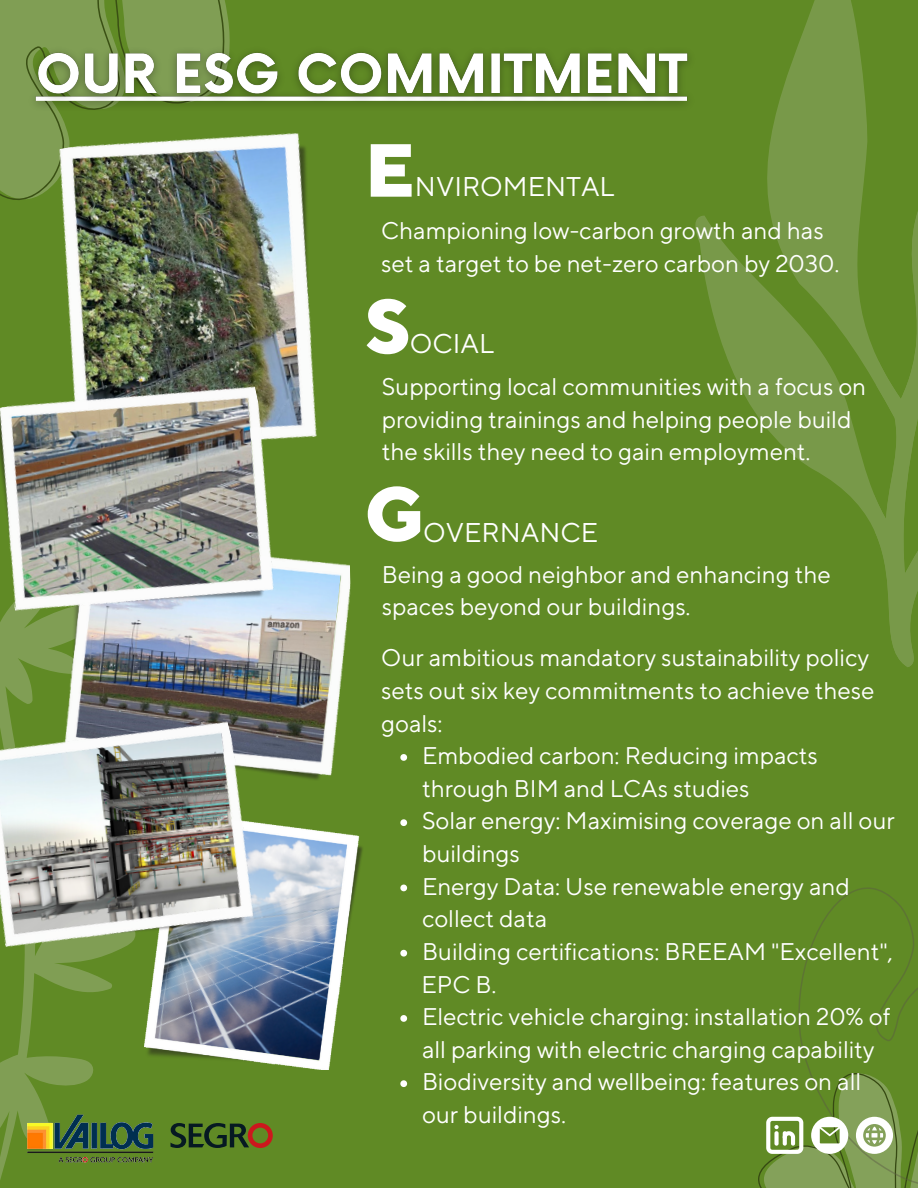
<style>
.page{position:relative;width:918px;height:1188px;background:#608a25}
.page>*{position:absolute;margin:0;border:0;box-sizing:border-box;transform-origin:0 0}
.t1{font:800 75px "TT Norms Pro";color:#fff}
.t2{font:27px "TT Norms Pro";color:#fff}
.t3{font:24px/32.7px "TT Norms Pro";color:#fff}
</style>
<div class="page">
<svg style="left:695px;top:0;width:179px;height:529px"></svg>
<svg style="left:874px;top:212px;width:44px;height:455px"></svg>
<svg style="left:0;top:649px;width:112px;height:531px"></svg>
<svg style="left:0;top:0;width:225px;height:200px;background:#7d9b50"></svg>
<svg style="left:400px;top:754px;width:7px;height:7px"></svg>
<svg style="left:400px;top:819px;width:7px;height:7px"></svg>
<svg style="left:400px;top:885px;width:7px;height:6px"></svg>
<svg style="left:400px;top:950px;width:7px;height:7px"></svg>
<svg style="left:400px;top:1015px;width:7px;height:7px"></svg>
<svg style="left:400px;top:1080px;width:7px;height:7px"></svg>
<img style="left:22px;top:103px;width:295px;height:335px">
<img style="left:144px;top:825px;width:219px;height:245px">
<img style="left:58px;top:559px;width:293px;height:221px">
<img style="left:0;top:355px;width:298px;height:294px">
<img style="left:0;top:692px;width:278px;height:292px">
<img style="left:23px;top:34px;width:679px;height:92px">
<img style="left:19px;top:1094px;width:152px;height:86px">
<svg style="left:758px;top:887px;width:160px;height:301px"></svg>
<svg style="left:171px;top:1123px;width:102px;height:25px"></svg>
<p class="t1" style="left:365px;top:125px;width:51px">E</p>
<p class="t2" style="left:415px;top:171px;width:201px">NVIROMENTAL</p>
<p class="t3" style="left:381px;top:215px;width:460px">Championing low-carbon growth and has set a target to be net-zero carbon by 2030.</p>
<p class="t1" style="left:365px;top:282px;width:47px">S</p>
<p class="t2" style="left:410px;top:327px;width:86px">OCIAL</p>
<p class="t3" style="left:382px;top:371px;width:486px">Supporting local communities with a focus on providing trainings and helping people build the skills they need to gain employment.</p>
<p class="t1" style="left:365px;top:469px;width:61px">G</p>
<p class="t2" style="left:423px;top:516px;width:176px">OVERNANCE</p>
<p class="t3" style="left:382px;top:559px;width:450px">Being a good neighbor and enhancing the spaces beyond our buildings.</p>
<p class="t3" style="left:381px;top:643px;width:495px">Our ambitious mandatory sustainability policy sets out six key commitments to achieve these goals:</p>
<p class="t3" style="left:422px;top:740px;width:397px">Embodied carbon: Reducing impacts through BIM and LCAs studies</p>
<p class="t3" style="left:422px;top:806px;width:474px">Solar energy: Maximising coverage on all our buildings</p>
<p class="t3" style="left:422px;top:871px;width:429px">Energy Data: Use renewable energy and collect data</p>
<p class="t3" style="left:422px;top:936px;width:473px">Building certifications: BREEAM "Excellent",</p>
<p class="t3" style="left:422px;top:969px;width:76px">EPC B.</p>
<p class="t3" style="left:422px;top:1001px;width:470px">Electric vehicle charging: installation 20% of all parking with electric charging capability</p>
<p class="t3" style="left:422px;top:1067px;width:441px">Biodiversity and wellbeing: features on all our buildings.</p>
</div>
